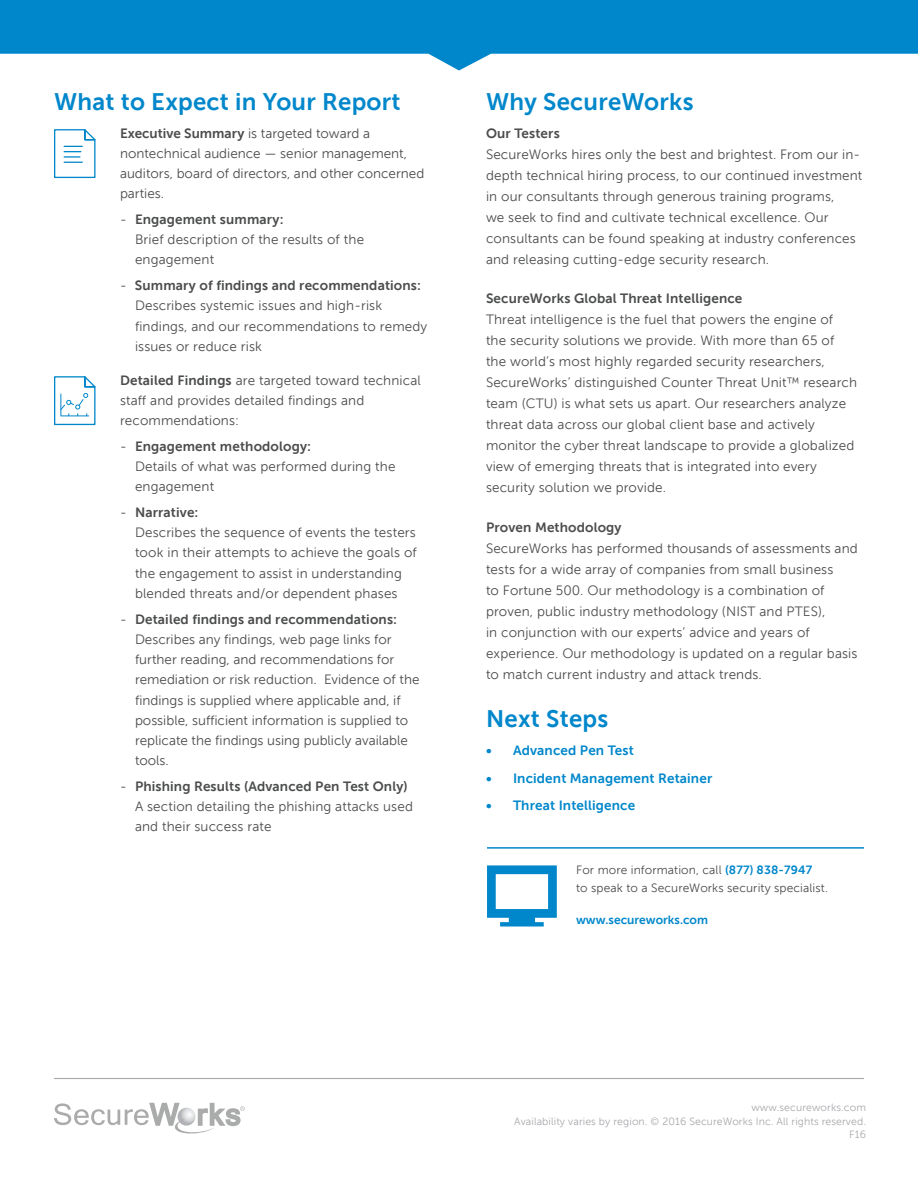
<style>
.page{position:relative;width:918px;height:1188px;background:#fff}
.page>*{position:absolute;margin:0;border:0;box-sizing:border-box;transform-origin:0 0}
.Subhead_1{font:700 24px "Museo Sans For Dell";letter-spacing:.01em;color:#0087cb}
.Body_text_9_on_14{font:13.5px/20.2px "Museo Sans For Dell";letter-spacing:.01em;color:#4b4c4d}
.Subhead_3{font:700 13.5px "Museo Sans For Dell";letter-spacing:.01em;color:#4b4c4d}
.t1{font:700 13.5px "Museo Sans For Dell";letter-spacing:.01em;color:#0087cb}
.t2{font:12px/18px "Museo Sans For Dell";letter-spacing:.01em;color:#4b4c4d}
.t3{font:700 12px "Museo Sans For Dell";color:#0087cb}
.t4{font:10.5px "Museo Sans For Dell";letter-spacing:.01em;color:#a8a9ad}
.s1{font-weight:700}
.s2{font-weight:700;color:#0087cb}
</style>
<div class="page">
<svg style="left:0;top:0;width:918px;height:70px;fill:#0087cb"></svg>
<hr style="left:54px;top:1078px;width:810px;height:1px;background:#a8a9ad">
<svg style="left:54px;top:1103px;width:191px;height:31px"></svg>
<svg style="left:487px;top:865px;width:70px;height:62px"></svg>
<hr style="left:487px;top:847px;width:377px;height:2px;background:#0087cb">
<svg style="left:54px;top:129px;width:42px;height:50px"></svg>
<svg style="left:54px;top:376px;width:42px;height:50px"></svg>
<p class="Subhead_1" style="left:54px;top:88px;width:348px">What to Expect in Your Report</p>
<p class="Body_text_9_on_14" style="left:120px;top:123px;width:306px"><span class="s1">Executive Summary</span> is targeted toward a nontechnical audience — senior management, auditors, board of directors, and other concerned parties.</p>
<p class="Body_text_9_on_14" style="left:135px;top:209px;width:231px;text-indent:-15px">- <span class="s1">Engagement summary:<br></span>Brief description of the results of the engagement</p>
<p class="Body_text_9_on_14" style="left:135px;top:275px;width:294px;text-indent:-15px">- <span class="s1">Summary of findings and recommendations:<br></span>Describes systemic issues and high-risk findings, and our recommendations to remedy issues or reduce risk</p>
<p class="Body_text_9_on_14" style="left:120px;top:370px;width:302px"><span class="s1">Detailed Findings</span> are targeted toward technical staff and provides detailed findings and recommendations:</p>
<p class="Body_text_9_on_14" style="left:135px;top:436px;width:262px;text-indent:-15px">- <span class="s1">Engagement methodology:<br></span>Details of what was performed during the engagement</p>
<p class="Body_text_9_on_14" style="left:135px;top:502px;width:283px;text-indent:-15px">- <span class="s1">Narrative:<br></span>Describes the sequence of events the testers took in their attempts to achieve the goals of the engagement to assist in understanding blended threats and/or dependent phases</p>
<p class="Body_text_9_on_14" style="left:135px;top:609px;width:286px;text-indent:-15px">- <span class="s1">Detailed findings and recommendations:<br></span>Describes any findings, web page links for further reading, and recommendations for remediation or risk reduction. Evidence of the findings is supplied where applicable and, if possible, sufficient information is supplied to replicate the findings using publicly available tools.</p>
<p class="Body_text_9_on_14" style="left:135px;top:776px;width:279px;text-indent:-15px">- <span class="s1">Phishing Results (Advanced Pen Test Only)<br></span>A section detailing the phishing attacks used and their success rate</p>
<p class="Subhead_1" style="left:486px;top:88px;width:209px">Why SecureWorks</p>
<p class="Subhead_3" style="left:486px;top:125px;width:75px">Our Testers</p>
<p class="Body_text_9_on_14" style="left:486px;top:144px;width:378px;line-height:21px">SecureWorks hires only the best and brightest. From our in&shy;depth technical hiring process, to our continued investment in our consultants through generous training programs,<br>we seek to find and cultivate technical excellence. Our consultants can be found speaking at industry conferences and releasing cutting-edge security research.</p>
<p class="Subhead_3" style="left:486px;top:291px;width:258px">SecureWorks Global Threat Intelligence</p>
<p class="Body_text_9_on_14" style="left:486px;top:309px;width:373px;line-height:21px">Threat intelligence is the fuel that powers the engine of<br>the security solutions we provide. With more than 65 of the world’s most highly regarded security researchers, SecureWorks’ distinguished Counter Threat Unit™ research team (CTU) is what sets us apart. Our researchers analyze threat data across our global client base and actively monitor the cyber threat landscape to provide a globalized view of emerging threats that is integrated into every security solution we provide.</p>
<p class="Subhead_3" style="left:486px;top:520px;width:137px">Proven Methodology</p>
<p class="Body_text_9_on_14" style="left:486px;top:538px;width:373px;line-height:21px">SecureWorks has performed thousands of assessments and tests for a wide array of companies from small business<br>to Fortune 500. Our methodology is a combination of proven, public industry methodology (NIST and PTES),<br>in conjunction with our experts’ advice and years of experience. Our methodology is updated on a regular basis to match current industry and attack trends.</p>
<p class="Subhead_1" style="left:486px;top:705px;width:124px">Next Steps</p>
<p class="t1" style="left:486px;top:743px;width:149px">• Advanced Pen Test</p>
<p class="t1" style="left:486px;top:770px;width:228px">• Incident Management Retainer</p>
<p class="t1" style="left:486px;top:798px;width:151px">• Threat Intelligence</p>
<p class="t2" style="left:576px;top:861px;width:253px">For more information, call <span class="s2">(877) 838-7947<br></span>to speak to a SecureWorks security specialist.</p>
<p class="t3" style="left:576px;top:913px;width:133px">www.secureworks.com</p>
<p class="t4" style="left:751px;top:1101px;width:116px">www.secureworks.com</p>
<p class="t4" style="left:849px;top:1129px;width:18px">F16</p>
<p class="t4" style="left:514px;top:1116px;width:353px">Availability varies by region. © 2016 SecureWorks Inc. All rights reserved.</p>
</div>
